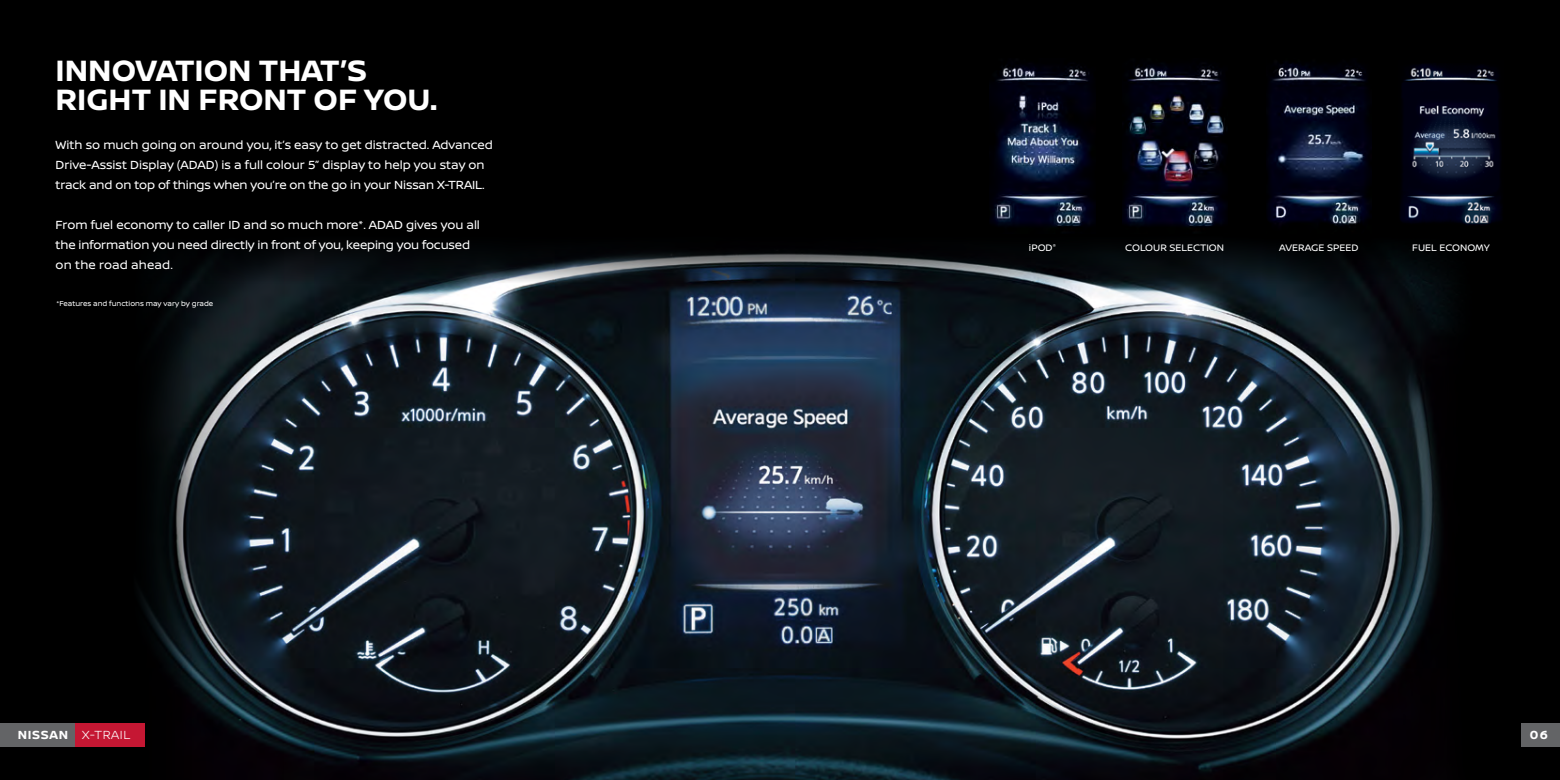
<style>
.page{position:relative;width:1560px;height:780px;background:#fff}
.page>*{position:absolute;margin:0;border:0;box-sizing:border-box;transform-origin:0 0}
.t1{font:700 31.25px/29.4px "Nissan Brand";color:#fff}
.t2{font:12.5px/20px "Nissan Brand";letter-spacing:-.005em;color:#fff}
.t3{font:300 12.5px "Nissan Brand";letter-spacing:.05em;color:#fff}
.t4{font:700 12.5px "Nissan Brand";color:#fff}
.t5{font:10px "Nissan Brand";color:#fff}
.t6{font:7.5px "Nissan Brand";color:#fff}
.s1{font-weight:700}
</style>
<div class="page">
<div style="left:0;top:0;width:1559px;height:780px;background:#000"></div>
<img style="left:285px;top:205px;width:936px;height:575px">
<svg style="left:141px;top:252px;width:144px;height:499px"></svg>
<svg style="left:1221px;top:145px;width:229px;height:621px"></svg>
<img style="left:989px;top:65px;width:105px;height:168px">
<img style="left:1121px;top:64px;width:106px;height:169px">
<img style="left:1265px;top:62px;width:106px;height:171px">
<img style="left:1398px;top:64px;width:104px;height:169px">
<div style="left:75px;top:723px;width:69px;height:24px;background:#c51733"></div>
<div style="left:0;top:723px;width:75px;height:24px;background:#636466"></div>
<div style="left:1521px;top:723px;width:38px;height:24px;background:#636466"></div>
<h1 class="t1" style="left:56px;top:54px;width:383px">INNOVATION THAT’S<br>RIGHT IN FRONT OF YOU.</h1>
<p class="t2" style="left:56px;top:135px;width:438px">With so much going on around you, it’s easy to get distracted. Advanced<br>Drive-Assist Display (ADAD) is a full colour 5” display to help you stay on track and on top of things when you’re on the go in your Nissan X-TRAIL.</p>
<p class="t2" style="left:56px;top:215px;width:426px">From fuel economy to caller ID and so much more*. ADAD gives you all the information you need directly in front of you, keeping you focused on the road ahead.</p>
<p class="t6" style="left:57px;top:298px;width:158px">*Features and functions may vary by grade</p>
<p class="t5" style="left:1028px;top:241px;width:28px">iPOD<sup>®</sup></p>
<p class="t5" style="left:1125px;top:241px;width:100px">COLOUR SELECTION</p>
<p class="t5" style="left:1278px;top:241px;width:81px">AVERAGE SPEED</p>
<p class="t5" style="left:1411px;top:241px;width:79px">FUEL ECONOMY</p>
<p class="t3" style="left:18px;top:726px;width:114px"><span class="s1">NISSAN</span> X-TRAIL</p>
<p class="t4" style="left:1529px;top:726px;width:20px">06</p>
</div>
